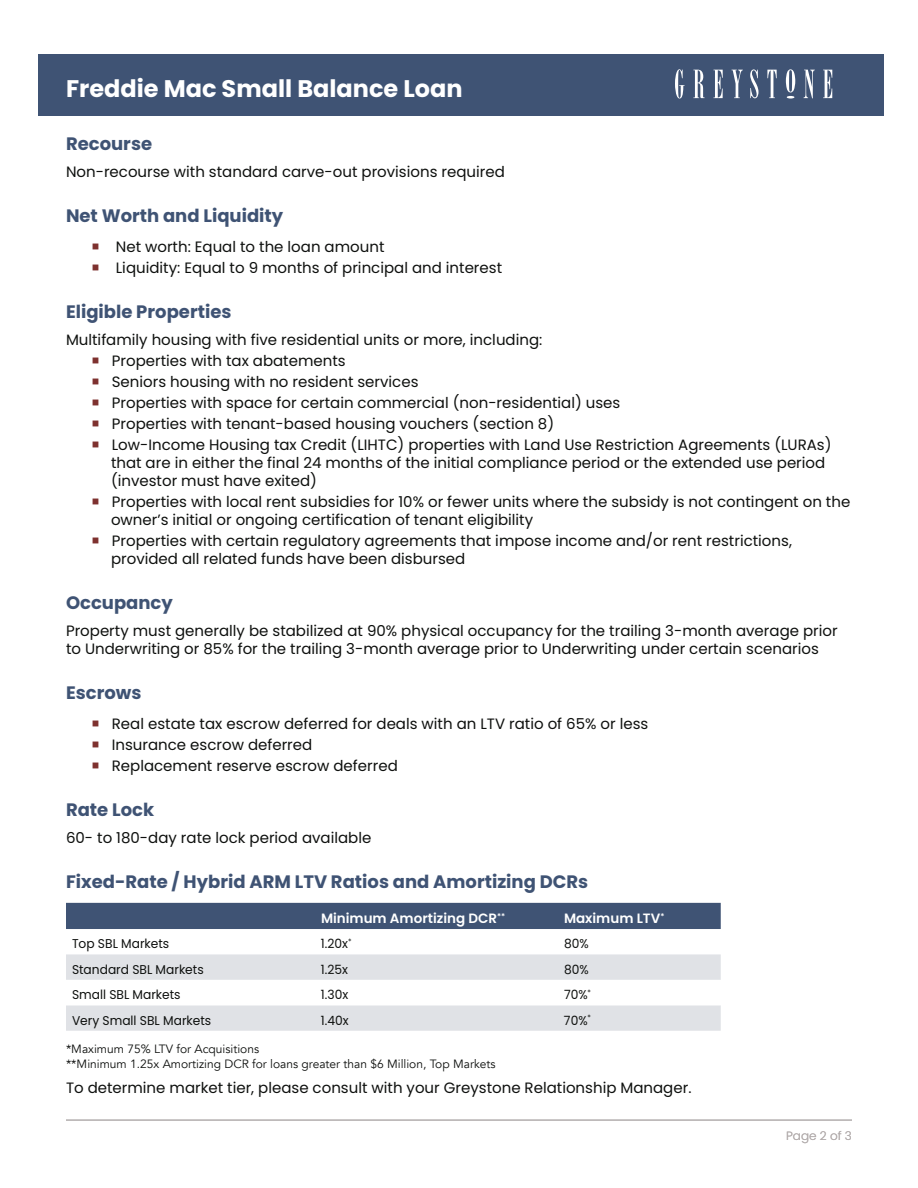
<style>
.page{position:relative;width:918px;height:1188px;background:#fff}
.page>*{position:absolute;margin:0;border:0;box-sizing:border-box;transform-origin:0 0}
.t1{font:700 24px "Poppins";color:#fff}
.t2{font:700 18px "Poppins";color:#3f5374}
.t3{font:15px/21px "Poppins";color:#0e100e}
.t4{font:600 13.5px "Poppins";color:#fff}
.t5{font:12.75px "Poppins";color:#0e100e;scale:.96 1}
.t6{font:12px/14.4px "Avenir";color:#0e100e}
.t7{font:300 12px "Poppins";color:#b2acac}
</style>
<div class="page">
<div style="left:38px;top:54px;width:846px;height:62px;background:#3f5374"></div>
<svg style="left:675px;top:69px;width:157px;height:30px"></svg>
<hr style="left:66px;top:1120px;width:786px;height:1px;background:#b2acac">
<div style="left:66px;top:903px;width:655px;height:26px;background:#3f5374"></div>
<div style="left:66px;top:954px;width:655px;height:77px;background:#e0e2e6"></div>
<svg style="left:66px;top:980px;width:655px;height:25px"></svg>
<h1 class="t1" style="left:66px;top:75px;width:398px">Freddie Mac Small Balance Loan</h1>
<p class="t2" style="left:66px;top:133px;width:88px">Recourse</p>
<p class="t3" style="left:66px;top:161px;width:440px">Non-recourse with standard carve-out provisions required</p>
<p class="t2" style="left:66px;top:205px;width:219px">Net Worth and Liquidity</p>
<p class="t3" style="left:116px;top:236px;width:388px">Net worth: Equal to the loan amount<br>Liquidity: Equal to 9 months of principal and interest</p>
<p class="t2" style="left:66px;top:301px;width:167px">Eligible Properties</p>
<p class="t3" style="left:112px;top:329px;width:721px;text-indent:-46px">Multifamily housing with five residential units or more, including:<br>Properties with tax abatements<br>Seniors housing with no resident services<br>Properties with space for certain commercial (non-residential) uses<br>Properties with tenant-based housing vouchers (section 8)<br>Low-Income Housing tax Credit (LIHTC) properties with Land Use Restriction Agreements (LURAs)</p>
<p class="t3" style="left:111px;top:454px;width:716px;line-height:18px">that are in either the final 24 months of the initial compliance period or the extended use period (investor must have exited)</p>
<p class="t3" style="left:111px;top:493px;width:741px;line-height:18px">Properties with local rent subsidies for 10% or fewer units where the subsidy is not contingent on the owner’s initial or ongoing certification of tenant eligibility</p>
<p class="t3" style="left:111px;top:532px;width:682px;line-height:18px">Properties with certain regulatory agreements that impose income and/or rent restrictions, provided all related funds have been disbursed</p>
<p class="t2" style="left:66px;top:592px;width:108px">Occupancy</p>
<p class="t3" style="left:66px;top:622px;width:773px;line-height:18px">Property must generally be stabilized at 90% physical occupancy for the trailing 3-month average prior to Underwriting or 85% for the trailing 3-month average prior to Underwriting under certain scenarios</p>
<p class="t2" style="left:66px;top:682px;width:77px">Escrows</p>
<p class="t3" style="left:112px;top:713px;width:538px">Real estate tax escrow deferred for deals with an LTV ratio of 65% or less<br>Insurance escrow deferred<br>Replacement reserve escrow deferred</p>
<p class="t2" style="left:66px;top:799px;width:90px">Rate Lock</p>
<p class="t3" style="left:66px;top:827px;width:307px">60- to 180-day rate lock period available</p>
<p class="t2" style="left:66px;top:871px;width:524px">Fixed-Rate / Hybrid ARM LTV Ratios and Amortizing DCRs</p>
<p class="t4" style="left:321px;top:910px;width:186px">Minimum Amortizing DCR<sup>**</sup></p>
<p class="t4" style="left:564px;top:910px;width:102px">Maximum LTV<sup>*</sup></p>
<p class="t5" style="left:72px;top:937px;width:103px">Top SBL Markets</p>
<p class="t5" style="left:321px;top:937px;width:33px">1.20x<sup>*</sup></p>
<p class="t5" style="left:564px;top:937px;width:27px">80%</p>
<p class="t5" style="left:72px;top:962px;width:139px">Standard SBL Markets</p>
<p class="t5" style="left:321px;top:962px;width:30px">1.25x</p>
<p class="t5" style="left:564px;top:962px;width:27px">80%</p>
<p class="t5" style="left:72px;top:987px;width:115px">Small SBL Markets</p>
<p class="t5" style="left:321px;top:987px;width:30px">1.30x</p>
<p class="t5" style="left:564px;top:987px;width:30px">70%<sup>*</sup></p>
<p class="t5" style="left:72px;top:1013px;width:147px">Very Small SBL Markets</p>
<p class="t5" style="left:321px;top:1013px;width:30px">1.40x</p>
<p class="t5" style="left:564px;top:1013px;width:30px">70%<sup>*</sup></p>
<p class="t6" style="left:66px;top:1042px;width:431px">*Maximum 75% LTV for Acquisitions<br>**Minimum 1.25x Amortizing DCR for loans greater than $6 Million, Top Markets</p>
<p class="t3" style="left:66px;top:1077px;width:627px">To determine market tier, please consult with your Greystone Relationship Manager.</p>
<p class="t7" style="left:786px;top:1129px;width:67px">Page 2 of 3</p>
</div>
